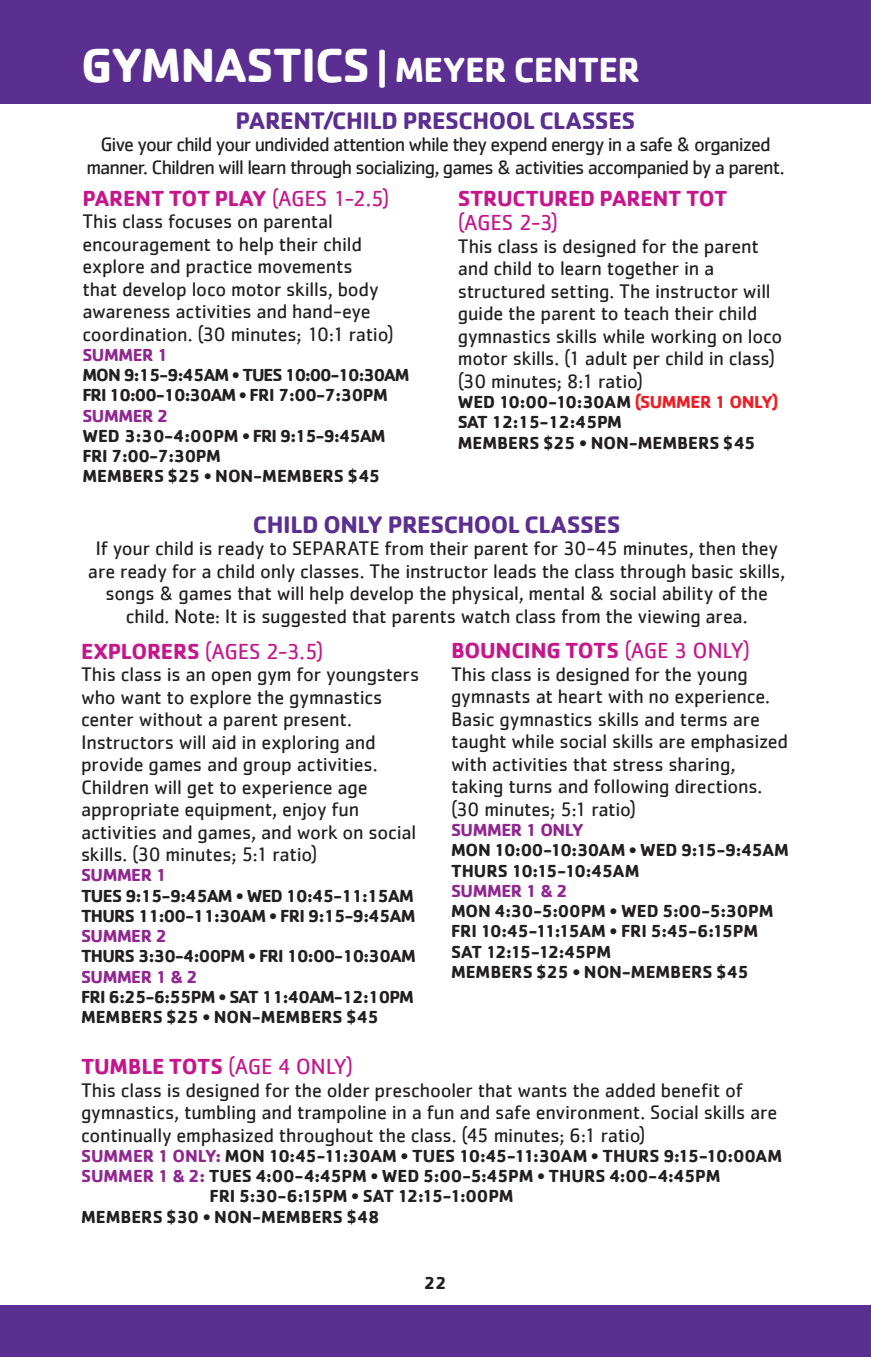
<style>
.page{position:relative;width:871px;height:1357px;background:#fff}
.page>*{position:absolute;margin:0;border:0;box-sizing:border-box;transform-origin:0 0}
.t1{font:700 36px "Cachet";letter-spacing:-.02em;color:#fff}
.t2{font:700 24.75px "Cachet";letter-spacing:-.02em;color:#5b2e91}
.t3{font:700 22.5px "Cachet";letter-spacing:-.01em;color:#c5168c}
.t4{font:22.5px "Cachet";letter-spacing:-.005em;color:#c5168c}
.t5{font:20.25px/22.5px "Cachet";letter-spacing:-.01em;color:#231f20}
.t6{font:20.25px/22.5px "Cachet";letter-spacing:-.045em;color:#231f20;text-align:center}
.t7{font:700 18px/20.2px "Cachet";letter-spacing:-.025em;color:#231f20}
.t8{font:700 18px/20.2px "Cachet";letter-spacing:-.005em;color:#231f20}
.t9{font:700 18px/20.2px "Cachet";letter-spacing:-.05em;color:#231f20}
.t10{font:700 18px "Cachet";letter-spacing:-.025em;color:#90268f}
.s1{font-size:49.5px}
.s2{font-size:40.5px}
.s3{color:#ee1d23}
.s4{font-weight:400}
.s5{font-weight:700}
.s6{color:#90268f}
</style>
<div class="page">
<div style="left:0;top:1305px;width:871px;height:52px;background:#5b2e91"></div>
<div style="left:0;top:0;width:871px;height:103px;background:#5b2e91"></div>
<h1 class="t1" style="left:81px;top:47px;width:561px"><span class="s1">GYMNASTICS</span> <span class="s2">|</span> MEYER CENTER</h1>
<p class="t2" style="left:236px;top:104px;width:401px">PARENT/CHILD PRESCHOOL CLASSES</p>
<p class="t6" style="left:86px;top:133px;width:699px">Give your child your undivided attention while they expend energy in a safe &amp; organized manner. Children will learn through socializing, games &amp; activities accompanied by a parent.</p>
<p class="t3" style="left:458px;top:183px;width:271px">STRUCTURED PARENT TOT</p>
<p class="t4" style="left:458px;top:210px;width:102px">(AGES 2-3)</p>
<p class="t5" style="left:458px;top:234px;width:326px">This class is designed for the parent and child to learn together in a structured setting. The instructor will guide the parent to teach their child gymnastics skills while working on loco motor skills. (1 adult per child in class) (30 minutes; 8:1 ratio)</p>
<p class="t7" style="left:458px;top:391px;width:322px">WED 10:00-10:30AM <span class="s3">(SUMMER 1 ONLY)<br></span>SAT 12:15-12:45PM<br>MEMBERS $25 • NON-MEMBERS $45</p>
<p class="t3" style="left:82px;top:183px;width:309px">PARENT TOT PLAY <span class="s4">(AGES 1-2.5)</span></p>
<p class="t5" style="left:82px;top:210px;width:313px">This class focuses on parental encouragement to help their child explore and practice movements<br>that develop loco motor skills, body awareness activities and hand-eye coordination. (30 minutes; 10:1 ratio)</p>
<p class="t10" style="left:82px;top:343px;width:87px">SUMMER 1</p>
<p class="t9" style="left:82px;top:364px;width:328px">MON 9:15-9:45AM • TUES 10:00-10:30AM<br>FRI 10:00-10:30AM • FRI 7:00-7:30PM</p>
<p class="t10" style="left:82px;top:404px;width:88px">SUMMER 2</p>
<p class="t8" style="left:82px;top:425px;width:305px">WED 3:30-4:00PM • FRI 9:15-9:45AM<br>FRI 7:00-7:30PM<br>MEMBERS $25 • NON-MEMBERS $45</p>
<p class="t2" style="left:253px;top:508px;width:369px">CHILD ONLY PRESCHOOL CLASSES</p>
<p class="t5" style="left:88px;top:537px;width:699px;text-align:center">If your child is ready to SEPARATE from their parent for 30-45 minutes, then they are ready for a child only classes. The instructor leads the class through basic skills, songs &amp; games that will help develop the physical, mental &amp; social ability of the child. Note: It is suggested that parents watch class from the viewing area.</p>
<p class="t3" style="left:451px;top:636px;width:300px">BOUNCING TOTS <span class="s4">(AGE 3 ONLY)</span></p>
<p class="t5" style="left:451px;top:662px;width:339px">This class is designed for the young gymnasts at heart with no experience.<br>Basic gymnastics skills and terms are taught while social skills are emphasized with activities that stress sharing, taking turns and following directions. (30 minutes; 5:1 ratio)</p>
<p class="t10" style="left:451px;top:818px;width:134px">SUMMER 1 ONLY</p>
<p class="t7" style="left:451px;top:839px;width:339px">MON 10:00-10:30AM • WED 9:15-9:45AM<br>THURS 10:15-10:45AM</p>
<p class="t10" style="left:451px;top:879px;width:118px">SUMMER 1 &amp; 2</p>
<p class="t7" style="left:451px;top:900px;width:324px">MON 4:30-5:00PM • WED 5:00-5:30PM<br>FRI 10:45-11:15AM • FRI 5:45-6:15PM<br>SAT 12:15-12:45PM<br>MEMBERS $25 • NON-MEMBERS $45</p>
<p class="t4" style="left:81px;top:638px;width:244px"><span class="s5">EXPLORERS</span> (AGES 2-3.5)</p>
<p class="t5" style="left:81px;top:663px;width:340px">This class is an open gym for youngsters who want to explore the gymnastics center without a parent present.<br>Instructors will aid in exploring and provide games and group activities.<br>Children will get to experience age appropriate equipment, enjoy fun activities and games, and work on social skills. (30 minutes; 5:1 ratio)</p>
<p class="t10" style="left:81px;top:864px;width:87px">SUMMER 1</p>
<p class="t7" style="left:81px;top:885px;width:336px">TUES 9:15-9:45AM • WED 10:45-11:15AM<br>THURS 11:00-11:30AM • FRI 9:15-9:45AM</p>
<p class="t10" style="left:81px;top:924px;width:88px">SUMMER 2</p>
<p class="t7" style="left:81px;top:945px;width:336px">THURS 3:30-4:00PM • FRI 10:00-10:30AM</p>
<p class="t10" style="left:81px;top:965px;width:118px">SUMMER 1 &amp; 2</p>
<p class="t7" style="left:81px;top:986px;width:334px">FRI 6:25-6:55PM • SAT 11:40AM-12:10PM<br>MEMBERS $25 • NON-MEMBERS $45</p>
<p class="t3" style="left:81px;top:1052px;width:274px">TUMBLE TOTS <span class="s4">(AGE 4 ONLY)</span></p>
<p class="t5" style="left:81px;top:1078px;width:698px">This class is designed for the older preschooler that wants the added benefit of gymnastics, tumbling and trampoline in a fun and safe environment. Social skills are continually emphasized throughout the class. (45 minutes; 6:1 ratio)</p>
<p class="t8" style="left:81px;top:1145px;width:703px"><span class="s6">SUMMER 1 ONLY:</span> MON 10:45-11:30AM • TUES 10:45-11:30AM • THURS 9:15-10:00AM</p>
<p class="t8" style="left:81px;top:1165px;width:641px"><span class="s6">SUMMER 1 &amp; 2:</span> TUES 4:00-4:45PM • WED 5:00-5:45PM • THURS 4:00-4:45PM</p>
<p class="t7" style="left:210px;top:1185px;width:305px">FRI 5:30-6:15PM • SAT 12:15-1:00PM</p>
<p class="t8" style="left:81px;top:1206px;width:300px">MEMBERS $30 • NON-MEMBERS $48</p>
<p class="t7" style="left:424px;top:1271px;width:24px">22</p>
</div>
